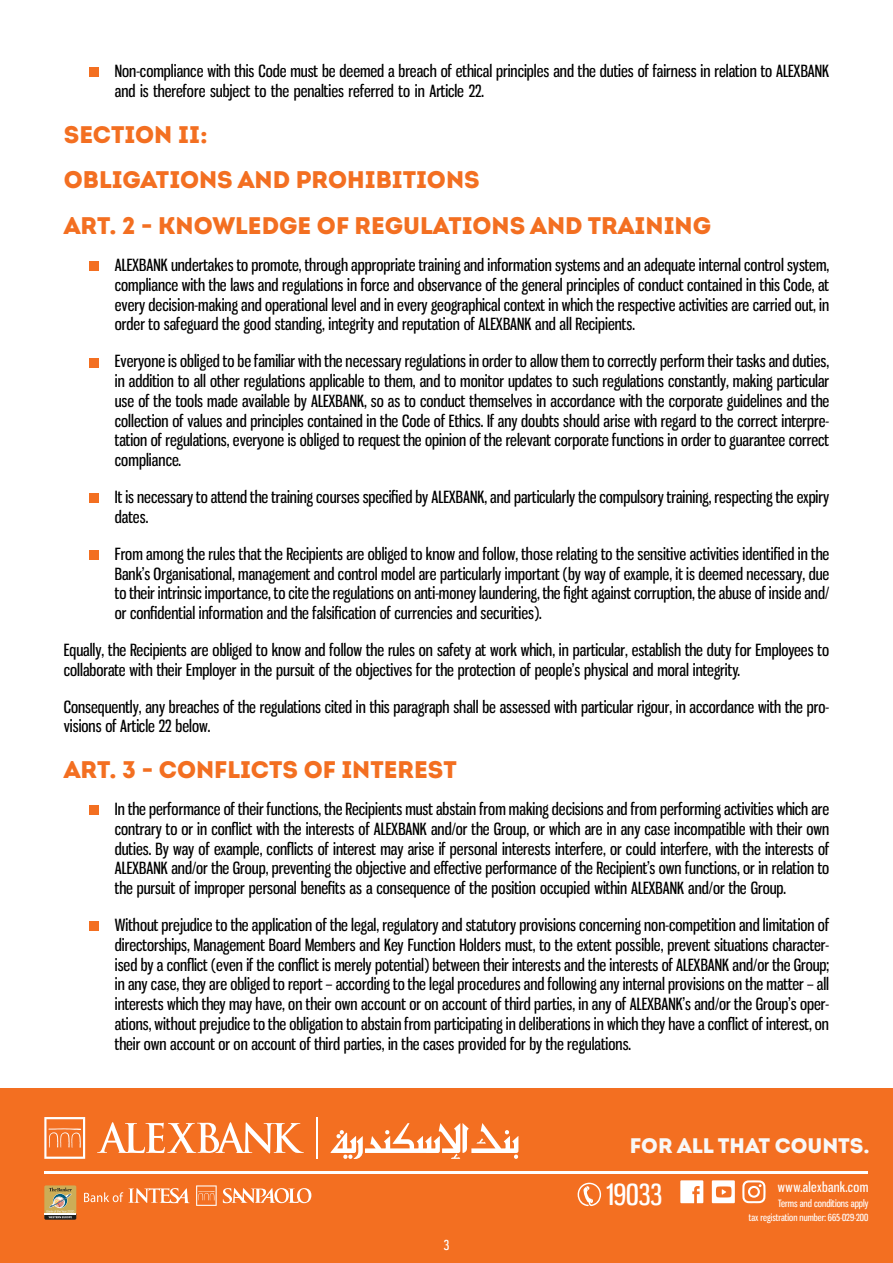
<style>
.page{position:relative;width:893px;height:1263px;background:#fff}
.page>*{position:absolute;margin:0;border:0;box-sizing:border-box;transform-origin:0 0}
.t1{font:28.8px "Gnuolane Rg";color:#fff}
.t2{font:900 24px/45.8px "Intro";color:#f36f21}
.t3{font:900 21px "Intro";color:#f8f8f8}
.t4{font:16.5px/19.8px "Gnuolane";color:#000;text-align:justify}
.t5{font:13.65px "Gnuolane Rg";letter-spacing:.02em;color:#fff}
.t6{font:13.5px "Gnuolane";color:#fff}
.t7{font:9.9px "Gnuolane Free";color:#fff}
.t8{font:9.6px "Gnuolane";color:#fff}
</style>
<div class="page">
<div style="left:89px;top:68px;width:10px;height:9px;background:#f36f21"></div>
<div style="left:89px;top:262px;width:10px;height:9px;background:#f36f21"></div>
<div style="left:89px;top:358px;width:10px;height:9px;background:#f36f21"></div>
<div style="left:89px;top:494px;width:10px;height:9px;background:#f36f21"></div>
<div style="left:89px;top:550px;width:10px;height:10px;background:#f36f21"></div>
<div style="left:89px;top:805px;width:10px;height:10px;background:#f36f21"></div>
<div style="left:89px;top:921px;width:10px;height:10px;background:#f36f21"></div>
<div style="left:0;top:1089px;width:893px;height:174px;background:#f36f21"></div>
<hr style="left:44px;top:1171px;width:824px;height:2px;background:#fff">
<svg style="left:223px;top:1188px;width:88px;height:15px"></svg>
<svg style="left:84px;top:1188px;width:106px;height:15px"></svg>
<svg style="left:196px;top:1185px;width:21px;height:21px"></svg>
<svg style="left:44px;top:1117px;width:41px;height:42px"></svg>
<hr style="left:316px;top:1117px;width:2px;height:42px;background:#fff">
<svg style="left:331px;top:1123px;width:187px;height:36px"></svg>
<svg style="left:97px;top:1122px;width:207px;height:31px"></svg>
<div style="left:44px;top:1185px;width:32px;height:32px;background:#ccad57;border-radius:2px"></div>
<svg style="left:44px;top:1188px;width:32px;height:32px"></svg>
<svg style="left:680px;top:1180px;width:23px;height:23px"></svg>
<svg style="left:712px;top:1180px;width:23px;height:23px"></svg>
<svg style="left:578px;top:1183px;width:23px;height:23px"></svg>
<svg style="left:742px;top:1180px;width:23px;height:23px"></svg>
<p class="t4" style="left:115px;top:60px;width:716px">Non-compliance with this Code must be deemed a breach of ethical principles and the duties of fairness in relation to ALEXBANK and is therefore subject to the penalties referred to in Article 22.</p>
<h2 class="t2" style="left:64px;top:111px;width:649px">SECTION II:<br>OBLIGATIONS AND PROHIBITIONS<br>ART. 2 - KNOWLEDGE OF REGULATIONS AND TRAINING</h2>
<p class="t4" style="left:115px;top:254px;width:716px">ALEXBANK undertakes to promote, through appropriate training and information systems and an adequate internal control system, compliance with the laws and regulations in force and observance of the general principles of conduct contained in this Code, at every decision-making and operational level and in every geographical context in which the respective activities are carried out, in order to safeguard the good standing, integrity and reputation of ALEXBANK and all Recipients.</p>
<p class="t4" style="left:115px;top:350px;width:716px">Everyone is obliged to be familiar with the necessary regulations in order to allow them to correctly perform their tasks and duties, in addition to all other regulations applicable to them, and to monitor updates to such regulations constantly, making particular use of the tools made available by ALEXBANK, so as to conduct themselves in accordance with the corporate guidelines and the collection of values and principles contained in the Code of Ethics. If any doubts should arise with regard to the correct interpre&shy;tation of regulations, everyone is obliged to request the opinion of the relevant corporate functions in order to guarantee correct compliance.</p>
<p class="t4" style="left:115px;top:486px;width:716px">It is necessary to attend the training courses specified by ALEXBANK, and particularly the compulsory training, respecting the expiry dates.</p>
<p class="t4" style="left:115px;top:543px;width:716px">From among the rules that the Recipients are obliged to know and follow, those relating to the sensitive activities identified in the Bank’s Organisational, management and control model are particularly important (by way of example, it is deemed necessary, due to their intrinsic importance, to cite the regulations on anti-money laundering, the fight against corruption, the abuse of inside and/ or confidential information and the falsification of currencies and securities).</p>
<p class="t4" style="left:64px;top:639px;width:767px">Equally, the Recipients are obliged to know and follow the rules on safety at work which, in particular, establish the duty for Employees to collaborate with their Employer in the pursuit of the objectives for the protection of people’s physical and moral integrity.</p>
<p class="t4" style="left:64px;top:695px;width:767px">Consequently, any breaches of the regulations cited in this paragraph shall be assessed with particular rigour, in accordance with the pro&shy;visions of Article 22 below.</p>
<h2 class="t2" style="left:64px;top:746px;width:394px">ART. 3 - CONFLICTS OF INTEREST</h2>
<p class="t4" style="left:115px;top:798px;width:716px">In the performance of their functions, the Recipients must abstain from making decisions and from performing activities which are contrary to or in conflict with the interests of ALEXBANK and/or the Group, or which are in any case incompatible with their own duties. By way of example, conflicts of interest may arise if personal interests interfere, or could interfere, with the interests of ALEXBANK and/or the Group, preventing the objective and effective performance of the Recipient’s own functions, or in relation to the pursuit of improper personal benefits as a consequence of the position occupied within ALEXBANK and/or the Group.</p>
<p class="t4" style="left:115px;top:914px;width:716px">Without prejudice to the application of the legal, regulatory and statutory provisions concerning non-competition and limitation of directorships, Management Board Members and Key Function Holders must, to the extent possible, prevent situations character&shy;ised by a conflict (even if the conflict is merely potential) between their interests and the interests of ALEXBANK and/or the Group; in any case, they are obliged to report – according to the legal procedures and following any internal provisions on the matter – all interests which they may have, on their own account or on account of third parties, in any of ALEXBANK’s and/or the Group’s oper&shy;ations, without prejudice to the obligation to abstain from participating in deliberations in which they have a conflict of interest, on their own account or on account of third parties, in the cases provided for by the regulations.</p>
<p class="t3" style="left:630px;top:1132px;width:241px">FOR ALL THAT COUNTS.</p>
<p class="t6" style="left:444px;top:1236px;width:7px">3</p>
<h1 class="t1" style="left:607px;top:1177px;width:57px">19033</h1>
<p class="t5" style="left:778px;top:1179px;width:92px">www.alexbank.com</p>
<p class="t8" style="left:749px;top:1211px;width:121px">tax registration number: 665-029-200</p>
<p class="t7" style="left:778px;top:1197px;width:92px">Terms and conditions apply</p>
</div>
